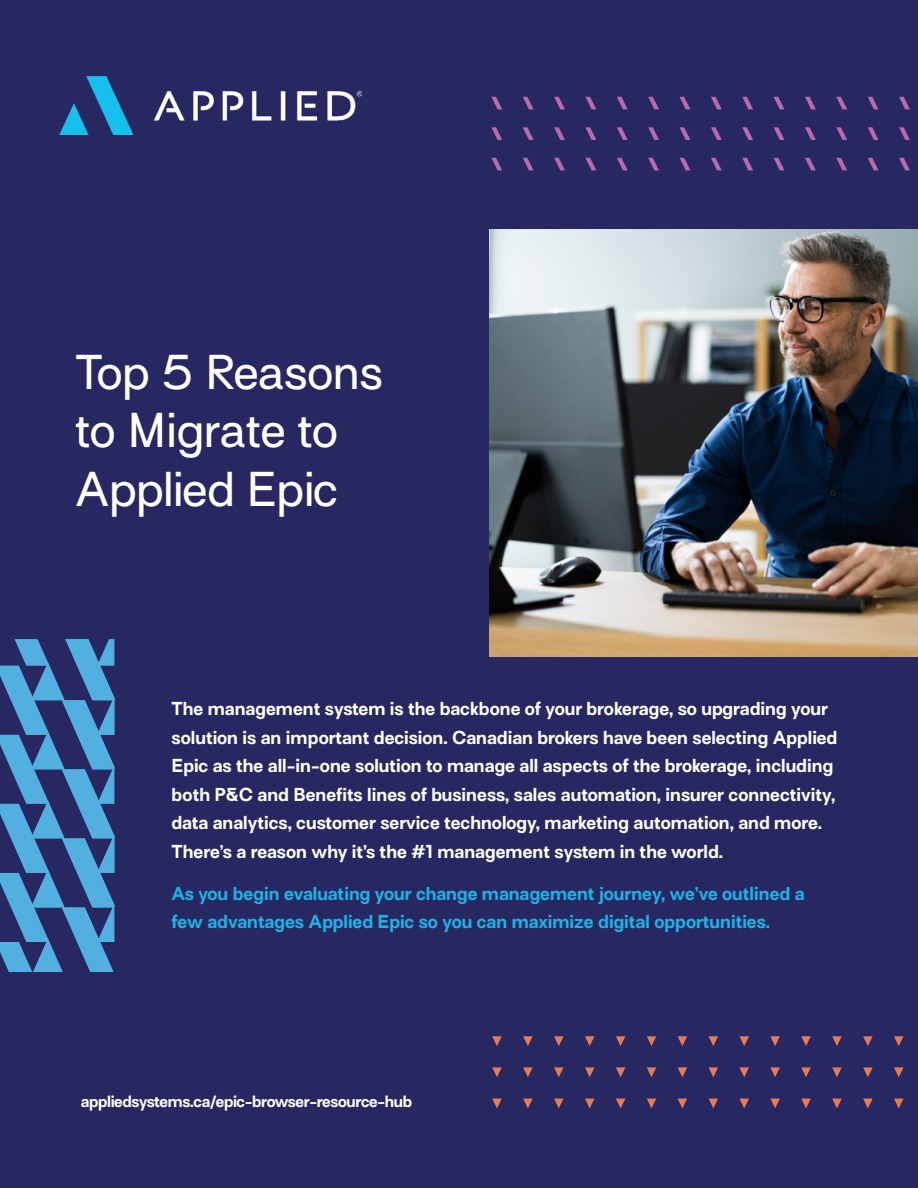
<style>
.page{position:relative;width:918px;height:1188px;background:#272862}
.page>*{position:absolute;margin:0;border:0;box-sizing:border-box;transform-origin:0 0}
.t1{font:45px/58.5px "Surt";color:#fff}
.t2{font:700 17.25px/28.5px "Surt";color:#fff}
.t3{font:700 17.25px/28.5px "Surt";color:#1db3e7}
.t4{font:700 15px "Surt";letter-spacing:-.02em;color:#fff}
</style>
<div class="page">
<img style="left:489px;top:230px;width:429px;height:427px">
<img style="left:60px;top:76px;width:301px;height:59px">
<svg style="left:0;top:639px;width:114px;height:333px"></svg>
<svg style="left:492px;top:1099px;width:10px;height:9px"></svg>
<svg style="left:492px;top:1067px;width:10px;height:10px"></svg>
<svg style="left:492px;top:1036px;width:10px;height:10px"></svg>
<svg style="left:523px;top:1099px;width:10px;height:9px"></svg>
<svg style="left:523px;top:1067px;width:10px;height:10px"></svg>
<svg style="left:523px;top:1036px;width:10px;height:10px"></svg>
<svg style="left:554px;top:1099px;width:10px;height:9px"></svg>
<svg style="left:554px;top:1067px;width:10px;height:10px"></svg>
<svg style="left:554px;top:1036px;width:10px;height:10px"></svg>
<svg style="left:585px;top:1099px;width:9px;height:9px"></svg>
<svg style="left:585px;top:1067px;width:9px;height:10px"></svg>
<svg style="left:585px;top:1036px;width:9px;height:10px"></svg>
<svg style="left:616px;top:1099px;width:9px;height:9px"></svg>
<svg style="left:616px;top:1067px;width:9px;height:10px"></svg>
<svg style="left:616px;top:1036px;width:9px;height:10px"></svg>
<svg style="left:647px;top:1099px;width:9px;height:9px"></svg>
<svg style="left:647px;top:1067px;width:9px;height:10px"></svg>
<svg style="left:647px;top:1036px;width:9px;height:10px"></svg>
<svg style="left:678px;top:1099px;width:9px;height:9px"></svg>
<svg style="left:678px;top:1067px;width:9px;height:10px"></svg>
<svg style="left:678px;top:1036px;width:9px;height:10px"></svg>
<svg style="left:709px;top:1099px;width:9px;height:9px"></svg>
<svg style="left:709px;top:1067px;width:9px;height:10px"></svg>
<svg style="left:709px;top:1036px;width:9px;height:10px"></svg>
<svg style="left:739px;top:1099px;width:10px;height:9px"></svg>
<svg style="left:739px;top:1067px;width:10px;height:10px"></svg>
<svg style="left:739px;top:1036px;width:10px;height:10px"></svg>
<svg style="left:770px;top:1099px;width:10px;height:9px"></svg>
<svg style="left:770px;top:1067px;width:10px;height:10px"></svg>
<svg style="left:770px;top:1036px;width:10px;height:10px"></svg>
<svg style="left:801px;top:1099px;width:10px;height:9px"></svg>
<svg style="left:801px;top:1067px;width:10px;height:10px"></svg>
<svg style="left:801px;top:1036px;width:10px;height:10px"></svg>
<svg style="left:832px;top:1099px;width:10px;height:9px"></svg>
<svg style="left:832px;top:1067px;width:10px;height:10px"></svg>
<svg style="left:832px;top:1036px;width:10px;height:10px"></svg>
<svg style="left:863px;top:1099px;width:10px;height:9px"></svg>
<svg style="left:863px;top:1067px;width:10px;height:10px"></svg>
<svg style="left:863px;top:1036px;width:10px;height:10px"></svg>
<svg style="left:894px;top:1099px;width:10px;height:9px"></svg>
<svg style="left:894px;top:1067px;width:10px;height:10px"></svg>
<svg style="left:894px;top:1036px;width:10px;height:10px"></svg>
<svg style="left:899px;top:97px;width:11px;height:12px"></svg>
<svg style="left:899px;top:127px;width:11px;height:13px"></svg>
<svg style="left:899px;top:158px;width:11px;height:12px"></svg>
<svg style="left:868px;top:97px;width:11px;height:12px"></svg>
<svg style="left:868px;top:127px;width:11px;height:13px"></svg>
<svg style="left:868px;top:158px;width:11px;height:12px"></svg>
<svg style="left:836px;top:97px;width:11px;height:12px"></svg>
<svg style="left:836px;top:127px;width:11px;height:13px"></svg>
<svg style="left:836px;top:158px;width:11px;height:12px"></svg>
<svg style="left:805px;top:97px;width:11px;height:12px"></svg>
<svg style="left:805px;top:127px;width:11px;height:13px"></svg>
<svg style="left:805px;top:158px;width:11px;height:12px"></svg>
<svg style="left:774px;top:97px;width:10px;height:12px"></svg>
<svg style="left:774px;top:127px;width:10px;height:13px"></svg>
<svg style="left:774px;top:158px;width:10px;height:12px"></svg>
<svg style="left:742px;top:97px;width:11px;height:12px"></svg>
<svg style="left:742px;top:127px;width:11px;height:13px"></svg>
<svg style="left:742px;top:158px;width:11px;height:12px"></svg>
<svg style="left:711px;top:97px;width:11px;height:12px"></svg>
<svg style="left:711px;top:127px;width:11px;height:13px"></svg>
<svg style="left:711px;top:158px;width:11px;height:12px"></svg>
<svg style="left:679px;top:97px;width:11px;height:12px"></svg>
<svg style="left:679px;top:127px;width:11px;height:13px"></svg>
<svg style="left:679px;top:158px;width:11px;height:12px"></svg>
<svg style="left:648px;top:97px;width:11px;height:12px"></svg>
<svg style="left:648px;top:127px;width:11px;height:13px"></svg>
<svg style="left:648px;top:158px;width:11px;height:12px"></svg>
<svg style="left:617px;top:97px;width:11px;height:12px"></svg>
<svg style="left:617px;top:127px;width:11px;height:13px"></svg>
<svg style="left:617px;top:158px;width:11px;height:12px"></svg>
<svg style="left:585px;top:97px;width:11px;height:12px"></svg>
<svg style="left:585px;top:127px;width:11px;height:13px"></svg>
<svg style="left:585px;top:158px;width:11px;height:12px"></svg>
<svg style="left:554px;top:97px;width:11px;height:12px"></svg>
<svg style="left:554px;top:127px;width:11px;height:13px"></svg>
<svg style="left:554px;top:158px;width:11px;height:12px"></svg>
<svg style="left:523px;top:97px;width:11px;height:12px"></svg>
<svg style="left:523px;top:127px;width:11px;height:13px"></svg>
<svg style="left:523px;top:158px;width:11px;height:12px"></svg>
<svg style="left:491px;top:97px;width:11px;height:12px"></svg>
<svg style="left:491px;top:127px;width:11px;height:13px"></svg>
<svg style="left:491px;top:158px;width:11px;height:12px"></svg>
<h1 class="t1" style="left:75px;top:348px;width:309px">Top 5 Reasons to Migrate to<br>Applied Epic</h1>
<p class="t2" style="left:172px;top:696px;width:667px">The management system is the backbone of your brokerage, so upgrading your solution is an important decision. Canadian brokers have been selecting Applied Epic as the all-in-one solution to manage all aspects of the brokerage, including both P&amp;C and Benefits lines of business, sales automation, insurer connectivity, data analytics, customer service technology, marketing automation, and more.<br>There’s a reason why it’s the #1 management system in the world.</p>
<p class="t3" style="left:172px;top:881px;width:635px">As you begin evaluating your change management journey, we’ve outlined a few advantages Applied Epic so you can maximize digital opportunities.</p>
<p class="t4" style="left:81px;top:1091px;width:333px">appliedsystems.ca/epic-browser-resource-hub</p>
</div>
